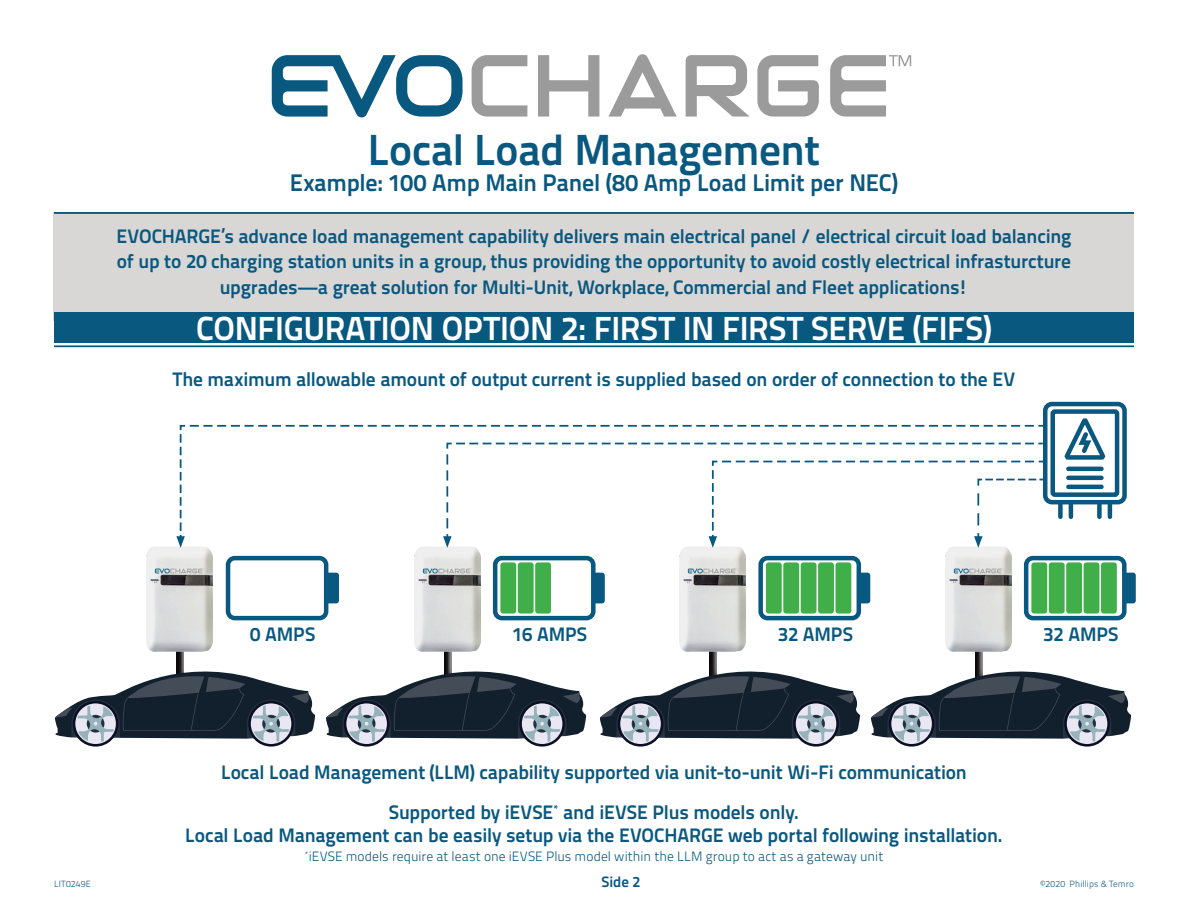
<style>
.page{position:relative;width:1188px;height:918px;background:#fff}
.page>*{position:absolute;margin:0;border:0;box-sizing:border-box;transform-origin:0 0}
.t1{font:700 43.5px "Titillium Text 22 L";letter-spacing:-.015em;color:#095880}
.t2{font:700 33.3px "Titillium Text 22 L";letter-spacing:-.01em;color:#fff}
.t3{font:700 24px "Titillium Text 22 L";letter-spacing:-.01em;color:#095880}
.t4{font:700 19.5px/25.5px "Titillium Text 22 L";letter-spacing:-.01em;color:#095880;text-align:center}
.t5{font:700 15px "Titillium Text 22 L";color:#095880}
.t6{font:300 13.5px "Titillium Text 22 L";letter-spacing:.005em;color:#095880}
.t7{font:300 9px "Titillium Text 22 L";letter-spacing:.015em;color:#095880}
</style>
<div class="page">
<div style="left:54px;top:212px;width:1080px;height:109px;background:#d9d7d6"></div>
<div style="left:54px;top:312px;width:1080px;height:31px;background:#095880"></div>
<div style="left:448px;top:639px;width:5px;height:41px;background:#fff;opacity:.75"></div>
<div style="left:443px;top:639px;width:5px;height:41px;background:#231f20;opacity:.75"></div>
<div style="left:181px;top:639px;width:5px;height:41px;background:#fff;opacity:.75"></div>
<div style="left:176px;top:639px;width:5px;height:41px;background:#231f20;opacity:.75"></div>
<div style="left:713px;top:639px;width:6px;height:41px;background:#fff;opacity:.75"></div>
<div style="left:708px;top:639px;width:5px;height:41px;background:#231f20;opacity:.75"></div>
<div style="left:979px;top:639px;width:5px;height:41px;background:#fff;opacity:.75"></div>
<div style="left:974px;top:639px;width:5px;height:41px;background:#231f20;opacity:.75"></div>
<img style="left:414px;top:548px;width:66px;height:103px">
<img style="left:147px;top:547px;width:66px;height:104px">
<img style="left:680px;top:548px;width:66px;height:103px">
<img style="left:945px;top:548px;width:66px;height:103px">
<svg style="left:176px;top:425px;width:867px;height:123px"></svg>
<hr style="left:54px;top:345px;width:1080px;height:2px;background:#095880">
<svg style="left:272px;top:55px;width:191px;height:62px"></svg>
<svg style="left:472px;top:54px;width:439px;height:63px"></svg>
<div style="left:590px;top:573px;width:15px;height:30px;background:#095880;border-radius:3px"></div>
<div style="left:324px;top:573px;width:15px;height:30px;background:#095880;border-radius:3px"></div>
<div style="left:855px;top:573px;width:15px;height:30px;background:#095880;border-radius:3px"></div>
<div style="left:1121px;top:573px;width:15px;height:30px;background:#095880;border-radius:3px"></div>
<div style="left:495px;top:558px;width:98px;height:60px;background:#fff;border-radius:7px"></div>
<div style="left:493px;top:556px;width:103px;height:64px;border:4px solid #095880;border-radius:7px"></div>
<div style="left:226px;top:556px;width:102px;height:64px;border:4px solid #095880;border-radius:7px"></div>
<svg style="left:761px;top:558px;width:98px;height:60px"></svg>
<div style="left:758px;top:556px;width:103px;height:64px;border:4px solid #095880;border-radius:7px"></div>
<svg style="left:1026px;top:558px;width:98px;height:60px"></svg>
<div style="left:1024px;top:556px;width:103px;height:64px;border:4px solid #095880;border-radius:7px"></div>
<div style="left:1043px;top:402px;width:84px;height:102px;border:4px solid #095880;border-radius:7px"></div>
<div style="left:500px;top:562px;width:16px;height:52px;background:#40ae49;border-radius:3px"></div>
<div style="left:766px;top:562px;width:16px;height:52px;background:#40ae49;border-radius:3px"></div>
<div style="left:518px;top:562px;width:16px;height:52px;background:#40ae49;border-radius:3px"></div>
<div style="left:783px;top:562px;width:16px;height:52px;background:#40ae49;border-radius:3px"></div>
<div style="left:535px;top:562px;width:16px;height:52px;background:#40ae49;border-radius:3px"></div>
<div style="left:801px;top:562px;width:16px;height:52px;background:#40ae49;border-radius:3px"></div>
<div style="left:818px;top:562px;width:16px;height:52px;background:#40ae49;border-radius:3px"></div>
<div style="left:836px;top:562px;width:15px;height:52px;background:#40ae49;border-radius:3px"></div>
<div style="left:1031px;top:562px;width:16px;height:52px;background:#40ae49;border-radius:3px"></div>
<div style="left:1049px;top:562px;width:16px;height:52px;background:#40ae49;border-radius:3px"></div>
<div style="left:1066px;top:562px;width:16px;height:52px;background:#40ae49;border-radius:3px"></div>
<div style="left:1084px;top:562px;width:15px;height:52px;background:#40ae49;border-radius:3px"></div>
<div style="left:1101px;top:562px;width:16px;height:52px;background:#40ae49;border-radius:3px"></div>
<div style="left:1050px;top:409px;width:69px;height:88px;border:4px solid #095880;border-radius:2px"></div>
<hr style="left:1108px;top:503px;width:4px;height:14px;background:#095880">
<hr style="left:1069px;top:503px;width:4px;height:14px;background:#095880">
<hr style="left:1068px;top:485px;width:33px;height:4px;background:#095880">
<hr style="left:1068px;top:476px;width:33px;height:4px;background:#095880">
<hr style="left:1068px;top:467px;width:33px;height:4px;background:#095880">
<div style="left:1097px;top:503px;width:5px;height:14px;background:#095880"></div>
<div style="left:1058px;top:503px;width:5px;height:14px;background:#095880"></div>
<svg style="left:1064px;top:418px;width:42px;height:42px"></svg>
<svg style="left:1064px;top:701px;width:46px;height:46px"></svg>
<svg style="left:1067px;top:703px;width:40px;height:41px"></svg>
<svg style="left:889px;top:701px;width:45px;height:46px"></svg>
<div style="left:891px;top:703px;width:41px;height:41px;background:#e8e7f3;border-radius:50%"></div>
<svg style="left:871px;top:657px;width:260px;height:85px"></svg>
<svg style="left:793px;top:701px;width:46px;height:46px"></svg>
<svg style="left:796px;top:703px;width:40px;height:41px"></svg>
<svg style="left:618px;top:701px;width:45px;height:46px"></svg>
<div style="left:620px;top:703px;width:41px;height:41px;background:#e8e7f3;border-radius:50%"></div>
<svg style="left:599px;top:657px;width:261px;height:85px"></svg>
<svg style="left:519px;top:701px;width:46px;height:46px"></svg>
<svg style="left:522px;top:703px;width:40px;height:41px"></svg>
<svg style="left:344px;top:701px;width:46px;height:46px"></svg>
<div style="left:346px;top:703px;width:41px;height:41px;background:#e8e7f3;border-radius:50%"></div>
<svg style="left:326px;top:657px;width:260px;height:85px"></svg>
<svg style="left:248px;top:701px;width:46px;height:46px"></svg>
<svg style="left:251px;top:703px;width:40px;height:41px"></svg>
<svg style="left:73px;top:701px;width:45px;height:46px"></svg>
<div style="left:75px;top:703px;width:41px;height:41px;background:#e8e7f3;border-radius:50%"></div>
<svg style="left:55px;top:657px;width:260px;height:85px"></svg>
<hr style="left:54px;top:212px;width:1080px;height:2px;background:#095880">
<h1 class="t1" style="left:368px;top:117px;width:453px">Local Load Management</h1>
<p class="t3" style="left:290px;top:164px;width:610px">Example: 100 Amp Main Panel (80 Amp Load Limit per NEC)</p>
<p class="t4" style="left:117px;top:222px;width:956px">EVOCHARGE’s advance load management capability delivers main electrical panel / electrical circuit load balancing of up to 20 charging station units in a group, thus providing the opportunity to avoid costly electrical infrasturcture upgrades—a great solution for Multi-Unit, Workplace, Commercial and Fleet applications!</p>
<h2 class="t2" style="left:196px;top:302px;width:797px">CONFIGURATION OPTION 2: FIRST IN FIRST SERVE (FIFS)</h2>
<p class="t4" style="left:173px;top:365px;width:844px">The maximum allowable amount of output current is supplied based on order of connection to the EV</p>
<p class="t4" style="left:250px;top:620px;width:67px">0 AMPS</p>
<p class="t4" style="left:513px;top:620px;width:76px">16 AMPS</p>
<p class="t4" style="left:778px;top:620px;width:77px">32 AMPS</p>
<p class="t4" style="left:1043px;top:620px;width:77px">32 AMPS</p>
<p class="t4" style="left:221px;top:751px;width:747px;line-height:40.5px">Local Load Management (LLM) capability supported via unit-to-unit Wi-Fi communication<br>Supported by iEVSE<sup>*</sup> and iEVSE Plus models only.</p>
<p class="t4" style="left:185px;top:821px;width:819px">Local Load Management can be easily setup via the EVOCHARGE web portal following installation.</p>
<p class="t6" style="left:305px;top:847px;width:580px"><sup>*</sup>iEVSE models require at least one iEVSE Plus model within the LLM group to act as a gateway unit</p>
<p class="t7" style="left:54px;top:877px;width:38px">LIT0249E</p>
<p class="t5" style="left:601px;top:870px;width:41px">Side 2</p>
<p class="t7" style="left:1041px;top:877px;width:95px">©2020 Phillips &amp; Temro</p>
</div>
